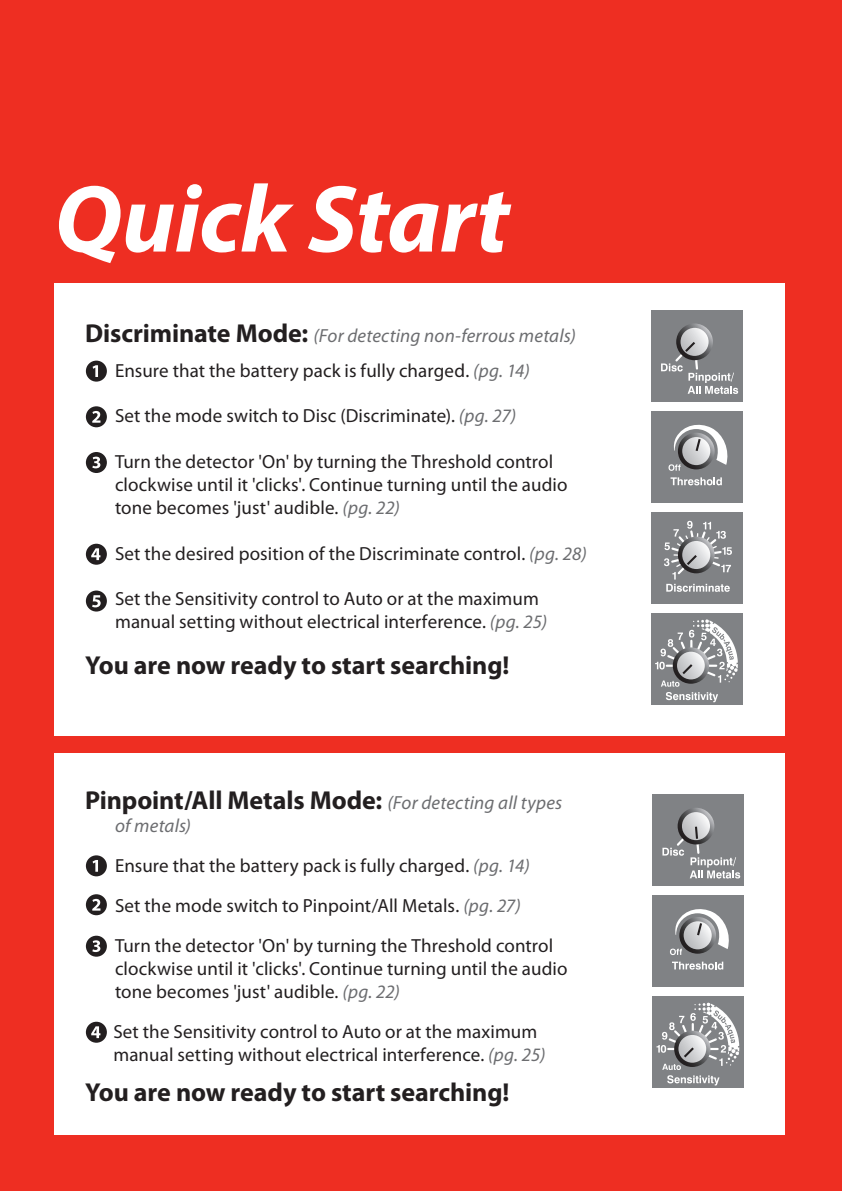
<style>
.page{position:relative;width:842px;height:1191px;background:#ee2e22}
.page>*{position:absolute;margin:0;border:0;box-sizing:border-box;transform-origin:0 0}
.t1{font:italic 700 96px "Myriad Pro";letter-spacing:-.005em;color:#fff}
.t2{font:700 26px "Myriad Pro";letter-spacing:-.005em;color:#231f20}
.t3{font:19px/23px "Myriad Pro";letter-spacing:.005em;color:#231f20}
.s1{font-weight:700;font-size:26px}
.s2{font-style:italic;color:#6c6d70}
.s3{font-weight:400;font-style:italic;font-size:19px;color:#6c6d70}
</style>
<div class="page">
<div style="left:54px;top:753px;width:731px;height:381px;background:#fff"></div>
<div style="left:54px;top:283px;width:731px;height:453px;background:#fff"></div>
<div style="left:86px;top:360px;width:21px;height:21px;background:#231f20;border-radius:50%"></div>
<svg style="left:93px;top:365px;width:5px;height:12px"></svg>
<div style="left:86px;top:406px;width:21px;height:21px;background:#231f20;border-radius:50%"></div>
<svg style="left:92px;top:411px;width:8px;height:12px"></svg>
<div style="left:86px;top:452px;width:21px;height:21px;background:#231f20;border-radius:50%"></div>
<svg style="left:92px;top:456px;width:8px;height:12px"></svg>
<div style="left:86px;top:544px;width:21px;height:21px;background:#231f20;border-radius:50%"></div>
<svg style="left:91px;top:548px;width:9px;height:12px"></svg>
<div style="left:86px;top:590px;width:21px;height:21px;background:#231f20;border-radius:50%"></div>
<svg style="left:92px;top:595px;width:9px;height:12px"></svg>
<div style="left:651px;top:310px;width:91px;height:91px;background:#808285"></div>
<svg style="left:676px;top:323px;width:37px;height:37px"></svg>
<svg style="left:680px;top:328px;width:29px;height:28px"></svg>
<svg style="left:661px;top:342px;width:77px;height:52px"></svg>
<div style="left:651px;top:411px;width:91px;height:91px;background:#808285"></div>
<svg style="left:670px;top:477px;width:52px;height:8px"></svg>
<svg style="left:668px;top:424px;width:60px;height:47px"></svg>
<div style="left:651px;top:512px;width:91px;height:91px;background:#808285"></div>
<svg style="left:664px;top:521px;width:68px;height:71px"></svg>
<div style="left:651px;top:613px;width:91px;height:91px;background:#808285"></div>
<svg style="left:666px;top:692px;width:52px;height:10px"></svg>
<svg style="left:655px;top:619px;width:83px;height:67px"></svg>
<div style="left:652px;top:794px;width:92px;height:91px;background:#808285"></div>
<svg style="left:678px;top:807px;width:36px;height:37px"></svg>
<svg style="left:682px;top:812px;width:28px;height:28px"></svg>
<svg style="left:662px;top:826px;width:78px;height:52px"></svg>
<div style="left:652px;top:895px;width:92px;height:91px;background:#808285"></div>
<svg style="left:672px;top:961px;width:51px;height:8px"></svg>
<svg style="left:670px;top:909px;width:59px;height:46px"></svg>
<div style="left:652px;top:996px;width:92px;height:91px;background:#808285"></div>
<svg style="left:656px;top:1002px;width:83px;height:83px"></svg>
<div style="left:86px;top:855px;width:21px;height:21px;background:#231f20;border-radius:50%"></div>
<svg style="left:93px;top:860px;width:5px;height:11px"></svg>
<div style="left:86px;top:894px;width:21px;height:21px;background:#231f20;border-radius:50%"></div>
<svg style="left:92px;top:899px;width:8px;height:11px"></svg>
<div style="left:86px;top:935px;width:21px;height:21px;background:#231f20;border-radius:50%"></div>
<svg style="left:92px;top:940px;width:8px;height:12px"></svg>
<div style="left:86px;top:1021px;width:21px;height:21px;background:#231f20;border-radius:50%"></div>
<svg style="left:91px;top:1026px;width:9px;height:12px"></svg>
<p class="t1" style="left:54px;top:157px;width:456px">Quick Start</p>
<p class="t3" style="left:115px;top:318px;width:462px;line-height:34.4px;text-indent:-30px"><span class="s1">Discriminate Mode:</span> <span class="s2">(For detecting non-ferrous metals)<br></span>Ensure that the battery pack is fully charged. <span class="s2">(pg. 14)</span></p>
<p class="t3" style="left:115px;top:404px;width:403px">Set the mode switch to Disc (Discriminate). <span class="s2">(pg. 27)</span></p>
<p class="t3" style="left:115px;top:450px;width:454px">Turn the detector 'On' by turning the Threshold control clockwise until it 'clicks'. Continue turning until the audio tone becomes 'just' audible. <span class="s2">(pg. 22)</span></p>
<p class="t3" style="left:115px;top:541px;width:473px">Set the desired position of the Discriminate control. <span class="s2">(pg. 28)</span></p>
<p class="t3" style="left:115px;top:587px;width:434px">Set the Sensitivity control to Auto or at the maximum manual setting without electrical interference. <span class="s2">(pg. 25)</span></p>
<p class="t2" style="left:85px;top:648px;width:426px">You are now ready to start searching!</p>
<p class="t2" style="left:85px;top:783px;width:479px">Pinpoint/All Metals Mode: <span class="s3">(For detecting all types</span></p>
<p class="t3" style="left:115px;top:805px;width:440px;line-height:40px"><span class="s2">of metals)<br></span>Ensure that the battery pack is fully charged. <span class="s2">(pg. 14)<br></span>Set the mode switch to Pinpoint/All Metals. <span class="s2">(pg. 27)<br></span>Turn the detector 'On' by turning the Threshold control</p>
<p class="t3" style="left:115px;top:956px;width:454px">clockwise until it 'clicks'. Continue turning until the audio tone becomes 'just' audible. <span class="s2">(pg. 22)</span></p>
<p class="t3" style="left:113px;top:1019px;width:434px">Set the Sensitivity control to Auto or at the maximum manual setting without electrical interference. <span class="s2">(pg. 25)</span></p>
<p class="t2" style="left:85px;top:1075px;width:426px">You are now ready to start searching!</p>
</div>
